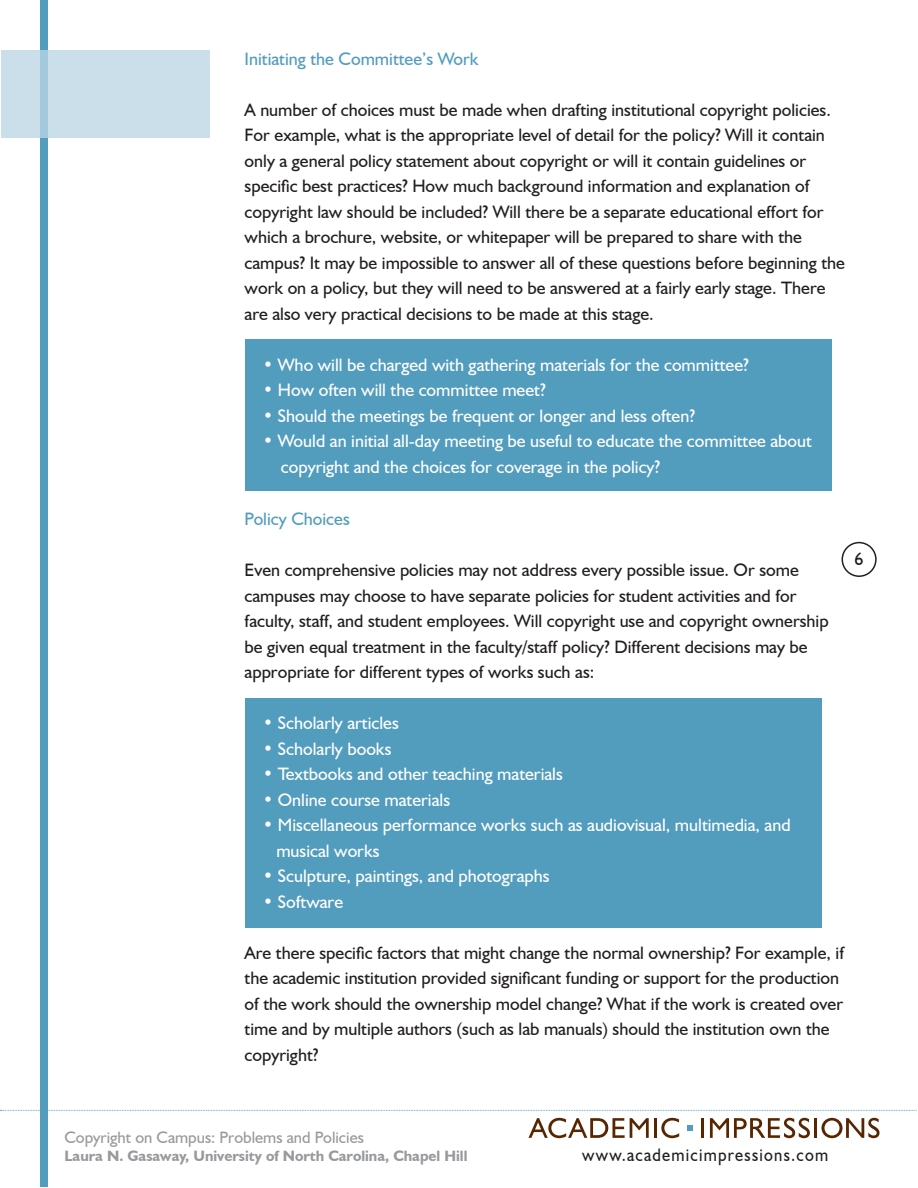
<style>
.page{position:relative;width:918px;height:1188px;background:#fff}
.page>*{position:absolute;margin:0;border:0;box-sizing:border-box;transform-origin:0 0}
.t1{font:18.15px "Humanist 521 BT";letter-spacing:.075em;color:#231f20;scale:.91 1}
.t2{font:18px/25.5px "Humanist 521 BT";color:#231f20}
.t3{font:18px "Humanist 521 BT";color:#fff}
.t4{font:18px "Humanist 521 BT";color:#529cbe}
.t5{font:16.5px "Humanist 521 BT";color:#97999c}
.t6{font:700 15px "Humanist 521 BT";color:#97999c}
</style>
<div class="page">
<div style="left:245px;top:698px;width:577px;height:229px;background:#529cbe"></div>
<div style="left:245px;top:339px;width:587px;height:152px;background:#529cbe"></div>
<div style="left:40px;top:0;width:8px;height:1187px;background:#529cbe"></div>
<div style="left:2px;top:50px;width:208px;height:87px;background:#cbdfea"></div>
<svg style="left:0;top:1110px;width:917px;height:1px"></svg>
<div style="left:842px;top:542px;width:35px;height:35px;border:2px solid #231f20;border-radius:50%"></div>
<svg style="left:687px;top:1125px;width:6px;height:6px"></svg>
<svg style="left:529px;top:1118px;width:120px;height:20px"></svg>
<hr style="left:654px;top:1118px;width:3px;height:20px;background:#572500">
<svg style="left:661px;top:1118px;width:18px;height:20px"></svg>
<hr style="left:701px;top:1118px;width:3px;height:20px;background:#572500">
<svg style="left:710px;top:1118px;width:100px;height:20px"></svg>
<hr style="left:815px;top:1118px;width:2px;height:20px;background:#572500">
<svg style="left:821px;top:1118px;width:59px;height:20px"></svg>
<p class="t4" style="left:245px;top:47px;width:235px">Initiating the Committee’s Work</p>
<p class="t2" style="left:245px;top:96px;width:602px">A number of choices must be made when drafting institutional copyright policies.<br>For example, what is the appropriate level of detail for the policy? Will it contain only a general policy statement about copyright or will it contain guidelines or specific best practices? How much background information and explanation of copyright law should be included? Will there be a separate educational effort for which a brochure, website, or whitepaper will be prepared to share with the campus? It may be impossible to answer all of these questions before beginning the work on a policy, but they will need to be answered at a fairly early stage. There are also very practical decisions to be made at this stage.</p>
<p class="t3" style="left:263px;top:353px;width:488px">• Who will be charged with gathering materials for the committee?</p>
<p class="t3" style="left:263px;top:379px;width:284px">• How often will the committee meet?</p>
<p class="t3" style="left:263px;top:404px;width:434px">• Should the meetings be frequent or longer and less often?</p>
<p class="t3" style="left:263px;top:430px;width:551px">• Would an initial all-day meeting be useful to educate the committee about</p>
<p class="t3" style="left:281px;top:455px;width:381px">copyright and the choices for coverage in the policy?</p>
<p class="t4" style="left:245px;top:508px;width:107px">Policy Choices</p>
<p class="t2" style="left:245px;top:557px;width:586px">Even comprehensive policies may not address every possible issue. Or some campuses may choose to have separate policies for student activities and for faculty, staff, and student employees. Will copyright use and copyright ownership be given equal treatment in the faculty/staff policy? Different decisions may be appropriate for different types of works such as:</p>
<p class="t3" style="left:263px;top:712px;width:138px">• Scholarly articles</p>
<p class="t3" style="left:263px;top:737px;width:130px">• Scholarly books</p>
<p class="t3" style="left:263px;top:763px;width:302px">• Textbooks and other teaching materials</p>
<p class="t3" style="left:263px;top:788px;width:189px">• Online course materials</p>
<p class="t3" style="left:263px;top:814px;width:529px">• Miscellaneous performance works such as audiovisual, multimedia, and</p>
<p class="t3" style="left:276px;top:839px;width:105px">musical works</p>
<p class="t3" style="left:263px;top:865px;width:288px">• Sculpture, paintings, and photographs</p>
<p class="t3" style="left:263px;top:890px;width:82px">• Software</p>
<p class="t2" style="left:245px;top:939px;width:601px">Are there specific factors that might change the normal ownership? For example, if the academic institution provided significant funding or support for the production of the work should the ownership model change? What if the work is created over time and by multiple authors (such as lab manuals) should the institution own the copyright?</p>
<p class="t2" style="left:855px;top:546px;width:11px">6</p>
<p class="t5" style="left:64px;top:1127px;width:301px">Copyright on Campus: Problems and Policies</p>
<p class="t6" style="left:64px;top:1147px;width:405px">Laura N. Gasaway, University of North Carolina, Chapel Hill</p>
<p class="t1" style="left:582px;top:1143px;width:272px">www.academicimpressions.com</p>
</div>
